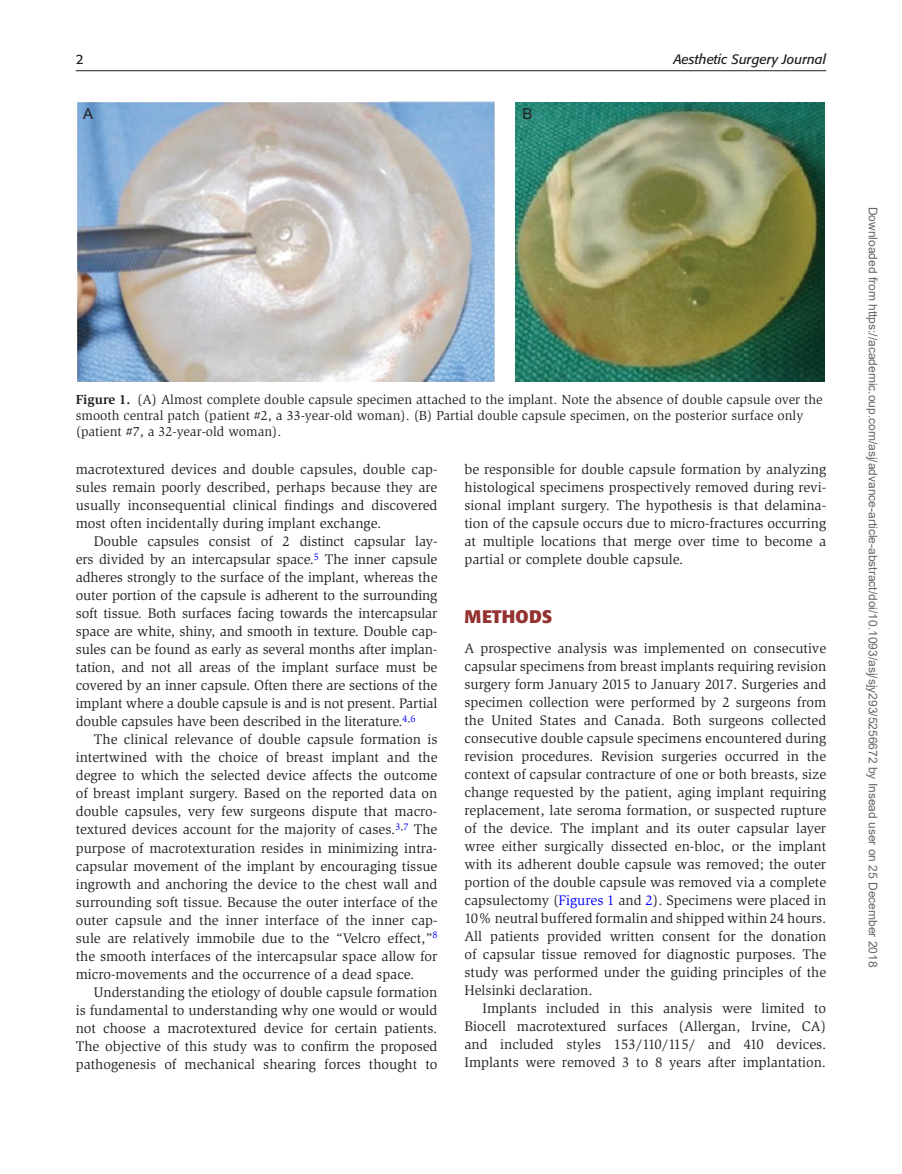
<style>
.page{position:relative;width:902px;height:1174px;background:#fff}
.page>*{position:absolute;margin:0;border:0;box-sizing:border-box;transform-origin:0 0}
.t1{font:700 18px "Formata";letter-spacing:.01em;color:#943230}
.t2{font:15px "Arial";color:#231f20}
.t3{font:14.25px/18px "Slimbach Std";color:#231f20;text-align:justify}
.t4{font:13.5px/15.8px "Slimbach Std";color:#231f20}
.t5{font:italic 13.5px "Formata";color:#231f20}
.t6{font:13.5px "Formata";color:#231f20}
.t7{font:12px "Arial";color:#666}
.s1{font-weight:700}
.s2{color:#00f}
</style>
<div class="page">
<hr style="left:76px;top:70px;width:750px;height:1px;background:#231f20">
<img style="left:77px;top:102px;width:417px;height:280px">
<img style="left:515px;top:102px;width:309px;height:280px">
<p class="t6" style="left:76px;top:51px;width:9px">2</p>
<p class="t5" style="left:673px;top:51px;width:154px">Aesthetic Surgery Journal</p>
<p class="t2" style="left:83px;top:103px;width:12px">A</p>
<p class="t2" style="left:522px;top:103px;width:12px">B</p>
<p class="t4" style="left:76px;top:392px;width:748px"><span class="s1">Figure 1.</span> (A) Almost complete double capsule specimen attached to the implant. Note the absence of double capsule over the smooth central patch (patient #2, a 33-year-old woman). (B) Partial double capsule specimen, on the posterior surface only (patient #7, a 32-year-old woman).</p>
<p class="t3" style="left:76px;top:460px;width:363px">macrotextured devices and double capsules, double cap&shy;sules remain poorly described, perhaps because they are usually inconsequential clinical findings and discovered most often incidentally during implant exchange.</p>
<p class="t3" style="left:76px;top:532px;width:363px;text-indent:18px">Double capsules consist of 2 distinct capsular lay&shy;ers divided by an intercapsular space.<sup>5</sup> The inner capsule adheres strongly to the surface of the implant, whereas the outer portion of the capsule is adherent to the surrounding soft tissue. Both surfaces facing towards the intercapsular space are white, shiny, and smooth in texture. Double cap&shy;sules can be found as early as several months after implan&shy;tation, and not all areas of the implant surface must be covered by an inner capsule. Often there are sections of the implant where a double capsule is and is not present. Partial double capsules have been described in the literature.<sup>4</sup><sup>,</sup><sup>6</sup></p>
<p class="t3" style="left:76px;top:730px;width:363px;text-indent:18px">The clinical relevance of double capsule formation is intertwined with the choice of breast implant and the degree to which the selected device affects the outcome of breast implant surgery. Based on the reported data on double capsules, very few surgeons dispute that macro&shy;textured devices account for the majority of cases.<sup>3</sup><sup>,</sup><sup>7</sup> The purpose of macrotexturation resides in minimizing intra&shy;capsular movement of the implant by encouraging tissue ingrowth and anchoring the device to the chest wall and surrounding soft tissue. Because the outer interface of the outer capsule and the inner interface of the inner cap&shy;sule are relatively immobile due to the “Velcro effect,”<sup>8 </sup>the smooth interfaces of the intercapsular space allow for micro-movements and the occurrence of a dead space.</p>
<p class="t3" style="left:76px;top:982px;width:363px;text-indent:18px">Understanding the etiology of double capsule formation is fundamental to understanding why one would or would not choose a macrotextured device for certain patients.<br>The objective of this study was to confirm the proposed pathogenesis of mechanical shearing forces thought to</p>
<p class="t3" style="left:464px;top:460px;width:363px">be responsible for double capsule formation by analyzing histological specimens prospectively removed during revi&shy;sional implant surgery. The hypothesis is that delamina&shy;tion of the capsule occurs due to micro-fractures occurring at multiple locations that merge over time to become a partial or complete double capsule.</p>
<p class="t1" style="left:464px;top:605px;width:89px">METHODS</p>
<p class="t3" style="left:464px;top:639px;width:363px">A prospective analysis was implemented on consecutive capsular specimens from breast implants requiring revision surgery form January 2015 to January 2017. Surgeries and specimen collection were performed by 2 surgeons from the United States and Canada. Both surgeons collected consecutive double capsule specimens encountered during revision procedures. Revision surgeries occurred in the context of capsular contracture of one or both breasts, size change requested by the patient, aging implant requiring replacement, late seroma formation, or suspected rupture of the device. The implant and its outer capsular layer wree either surgically dissected en-bloc, or the implant with its adherent double capsule was removed; the outer portion of the double capsule was removed via a complete capsulectomy (<span class="s2">Figures 1</span> and <span class="s2">2</span>). Specimens were placed in 10% neutral buffered formalin and shipped within 24 hours.<br>All patients provided written consent for the donation of capsular tissue removed for diagnostic purposes. The study was performed under the guiding principles of the Helsinki declaration.</p>
<p class="t3" style="left:464px;top:999px;width:363px;text-indent:18px">Implants included in this analysis were limited to Biocell macrotextured surfaces (Allergan, Irvine, CA) and included styles 153/110/115/ and 410 devices.<br>Implants were removed 3 to 8 years after implantation.</p>
<p class="t7" style="left:877px;top:206px;width:762px;rotate:90deg">Downloaded from https://academic.oup.com/asj/advance-article-abstract/doi/10.1093/asj/sjy293/5256672 by Insead user on 25 December 2018</p>
</div>
